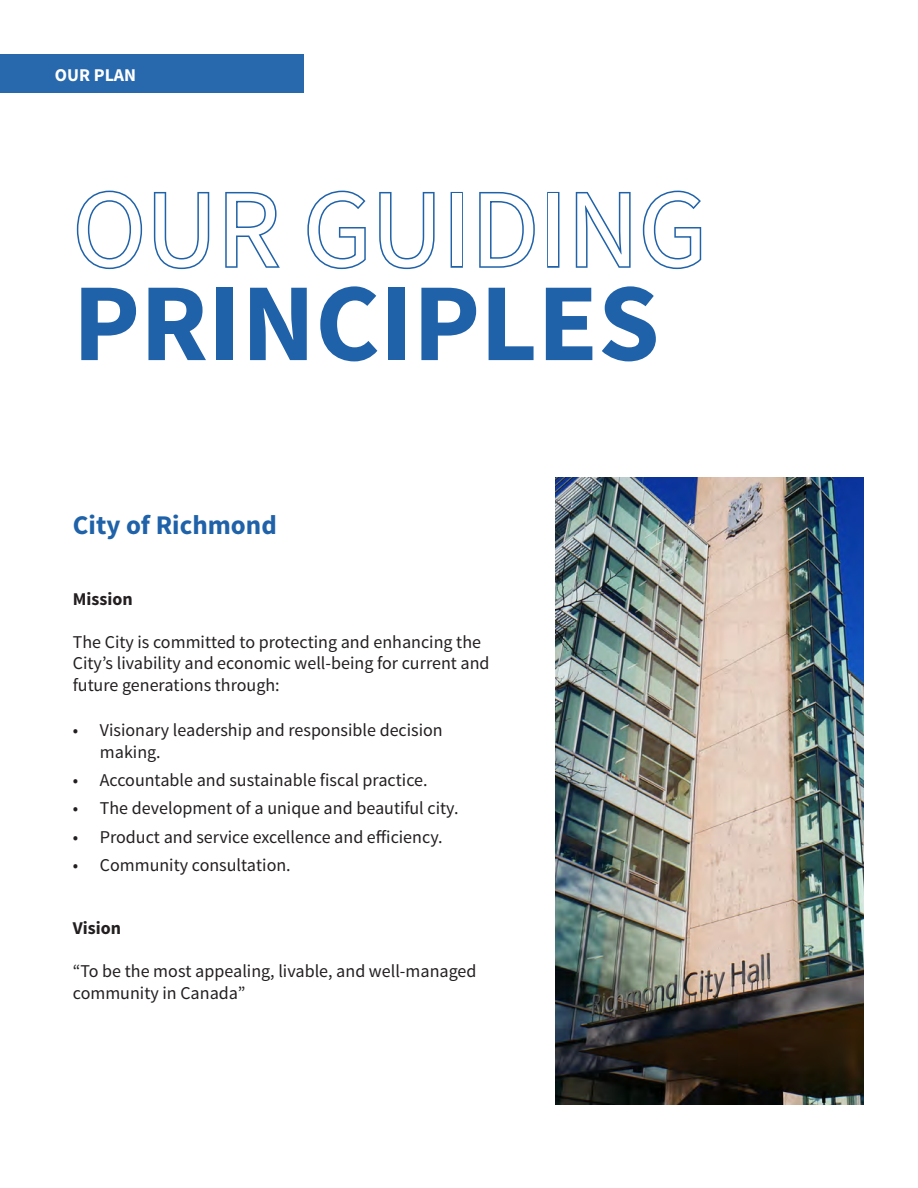
<style>
.page{position:relative;width:918px;height:1188px;background:#fff}
.page>*{position:absolute;margin:0;border:0;box-sizing:border-box;transform-origin:0 0}
.t1{font:111px "Source Sans Pro";color:#fff}
.t2{font:700 111px "Source Sans Pro";color:#1f62a9}
.t3{font:700 27px "Source Sans Pro";color:#1f62a9}
.t4{font:18px/21.6px "Source Sans Pro";color:#231f20}
.t5{font:700 18px "Source Sans Pro";color:#231f20}
.t6{font:700 18px "Source Sans Pro";color:#fff}
</style>
<div class="page">
<div style="left:0;top:54px;width:303px;height:39px;background:#2868ac"></div>
<svg style="left:76px;top:190px;width:67px;height:80px"></svg>
<svg style="left:153px;top:191px;width:57px;height:79px"></svg>
<svg style="left:225px;top:191px;width:55px;height:77px"></svg>
<svg style="left:307px;top:190px;width:59px;height:80px"></svg>
<svg style="left:379px;top:191px;width:56px;height:79px"></svg>
<div style="left:451px;top:192px;width:12px;height:76px;border:3px solid #1f62a9"></div>
<svg style="left:479px;top:191px;width:56px;height:77px"></svg>
<div style="left:547px;top:192px;width:12px;height:76px;border:3px solid #1f62a9"></div>
<svg style="left:575px;top:191px;width:56px;height:77px"></svg>
<svg style="left:642px;top:190px;width:60px;height:80px"></svg>
<img style="left:555px;top:477px;width:309px;height:628px">
<p class="t6" style="left:55px;top:63px;width:83px">OUR PLAN</p>
<p class="t1" style="left:73px;top:161px;width:635px">OUR GUIDING</p>
<p class="t2" style="left:73px;top:252px;width:588px">PRINCIPLES</p>
<p class="t3" style="left:73px;top:507px;width:205px">City of Richmond</p>
<p class="t5" style="left:73px;top:587px;width:61px">Mission</p>
<p class="t4" style="left:73px;top:631px;width:418px">The City is committed to protecting and enhancing the<br>City’s livability and economic well-being for current and future generations through:</p>
<p class="t4" style="left:100px;top:720px;width:344px;text-indent:-27px">• Visionary leadership and responsible decision making.</p>
<p class="t4" style="left:73px;top:770px;width:356px">• Accountable and sustainable fiscal practice.</p>
<p class="t4" style="left:73px;top:798px;width:387px">• The development of a unique and beautiful city.</p>
<p class="t4" style="left:73px;top:826px;width:371px">• Product and service excellence and efficiency.</p>
<p class="t4" style="left:73px;top:855px;width:219px">• Community consultation.</p>
<p class="t5" style="left:73px;top:916px;width:50px">Vision</p>
<p class="t4" style="left:73px;top:961px;width:405px">“To be the most appealing, livable, and well-managed community in Canada”</p>
</div>
